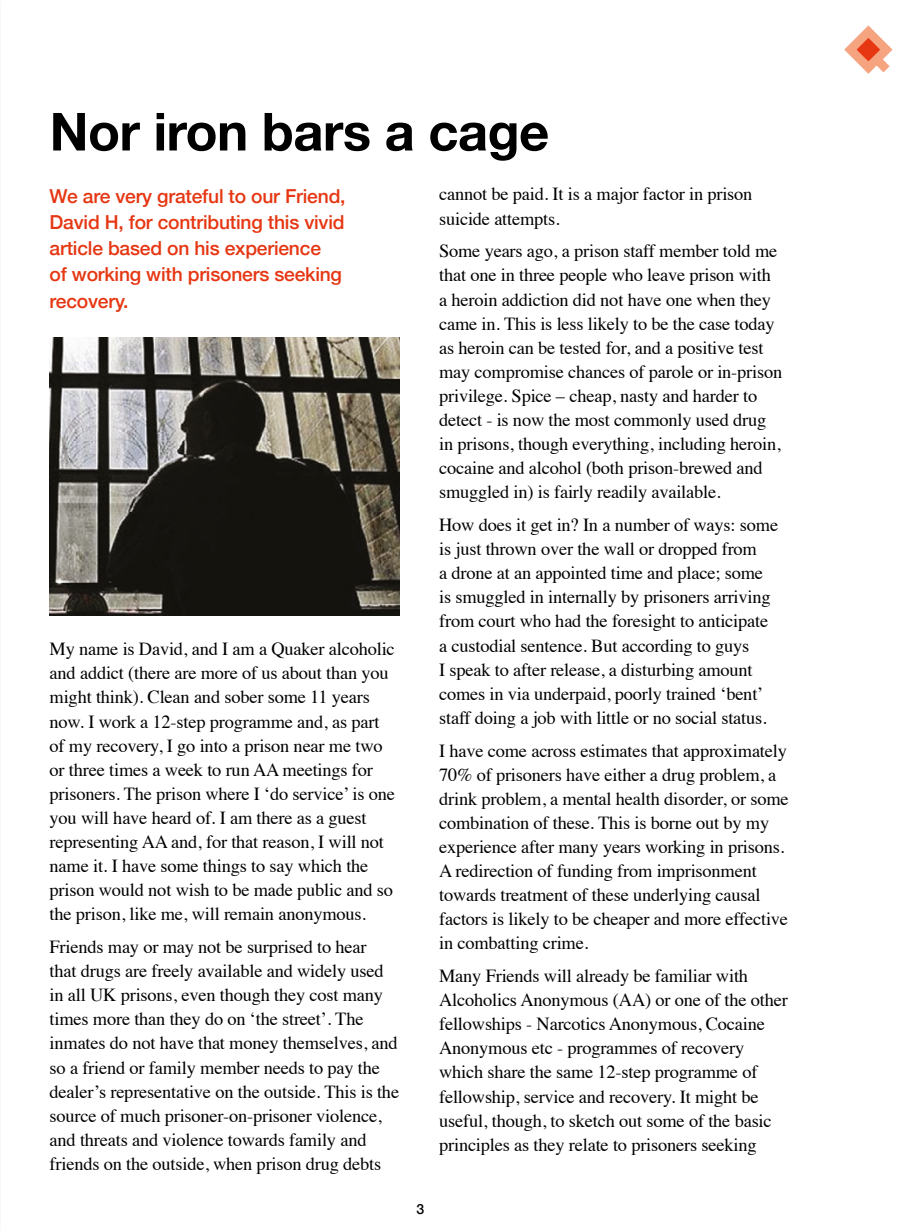
<style>
.page{position:relative;width:918px;height:1231px;background:#fff}
.page>*{position:absolute;margin:0;border:0;box-sizing:border-box;transform-origin:0 0}
.t1{font:700 52.5px "Helvetica Neue";letter-spacing:-.01em;color:#000}
.t2{font:500 19.25px/26.2px "Helvetica Neue";letter-spacing:-.01em;color:#e63612}
.t3{font:18.38px/24.2px "Times";letter-spacing:-.01em;color:#000}
.t4{font:500 14px "Helvetica Neue";color:#000}
</style>
<div class="page">
<svg style="left:844px;top:25px;width:49px;height:49px"></svg>
<img style="left:50px;top:337px;width:350px;height:278px">
<h1 class="t1" style="left:50px;top:90px;width:501px">Nor iron bars a cage</h1>
<p class="t2" style="left:50px;top:181px;width:297px">We are very grateful to our Friend,<br>David H, for contributing this vivid article based on his experience<br>of working with prisoners seeking recovery.</p>
<p class="t3" style="left:439px;top:181px;width:315px">cannot be paid. It is a major factor in prison suicide attempts.</p>
<p class="t3" style="left:439px;top:237px;width:345px">Some years ago, a prison staff member told me that one in three people who leave prison with a heroin addiction did not have one when they came in. This is less likely to be the case today as heroin can be tested for, and a positive test may compromise chances of parole or in-prison privilege. Spice – cheap, nasty and harder to detect - is now the most commonly used drug in prisons, though everything, including heroin, cocaine and alcohol (both prison-brewed and smuggled in) is fairly readily available.</p>
<p class="t3" style="left:439px;top:511px;width:340px">How does it get in? In a number of ways: some is just thrown over the wall or dropped from<br>a drone at an appointed time and place; some is smuggled in internally by prisoners arriving from court who had the foresight to anticipate a custodial sentence. But according to guys<br>I speak to after release, a disturbing amount comes in via underpaid, poorly trained ‘bent’ staff doing a job with little or no social status.</p>
<p class="t3" style="left:439px;top:736px;width:351px">I have come across estimates that approximately 70% of prisoners have either a drug problem, a drink problem, a mental health disorder, or some combination of these. This is borne out by my experience after many years working in prisons.<br>A redirection of funding from imprisonment towards treatment of these underlying causal factors is likely to be cheaper and more effective in combatting crime.</p>
<p class="t3" style="left:439px;top:962px;width:350px">Many Friends will already be familiar with Alcoholics Anonymous (AA) or one of the other fellowships - Narcotics Anonymous, Cocaine Anonymous etc - programmes of recovery which share the same 12-step programme of fellowship, service and recovery. It might be useful, though, to sketch out some of the basic principles as they relate to prisoners seeking</p>
<p class="t3" style="left:50px;top:635px;width:347px">My name is David, and I am a Quaker alcoholic and addict (there are more of us about than you might think). Clean and sober some 11 years now. I work a 12-step programme and, as part of my recovery, I go into a prison near me two or three times a week to run AA meetings for prisoners. The prison where I ‘do service’ is one you will have heard of. I am there as a guest representing AA and, for that reason, I will not name it. I have some things to say which the prison would not wish to be made public and so the prison, like me, will remain anonymous.</p>
<p class="t3" style="left:50px;top:933px;width:351px">Friends may or may not be surprised to hear<br>that drugs are freely available and widely used in all UK prisons, even though they cost many times more than they do on ‘the street’. The inmates do not have that money themselves, and so a friend or family member needs to pay the dealer’s representative on the outside. This is the source of much prisoner-on-prisoner violence, and threats and violence towards family and friends on the outside, when prison drug debts</p>
<p class="t4" style="left:416px;top:1197px;width:9px">3</p>
</div>
